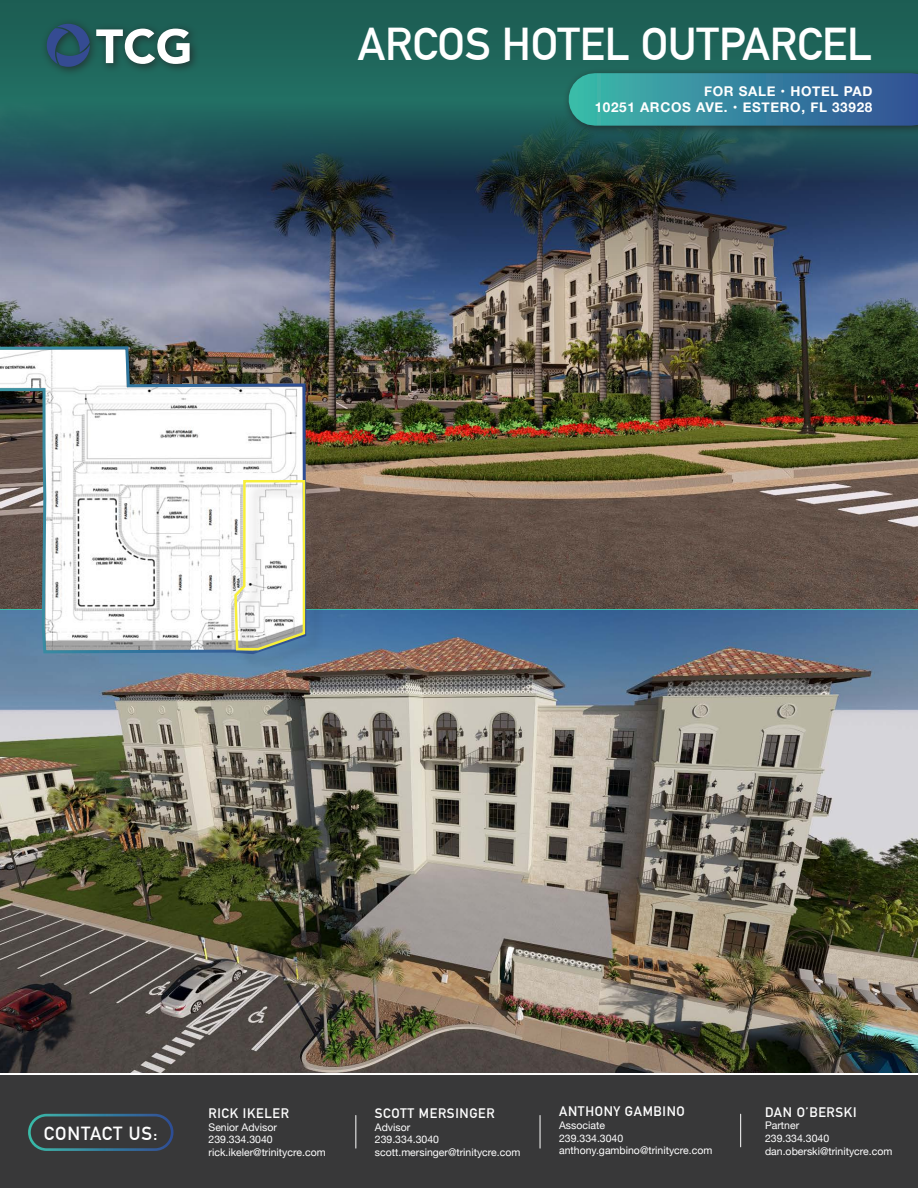
<style>
.page{position:relative;width:918px;height:1188px;background:#fff}
.page>*{position:absolute;margin:0;border:0;box-sizing:border-box;transform-origin:0 0}
.t1{font:700 45px "DIN Alternate";color:#fff}
.t2{font:700 18.6px "DIN Alternate";letter-spacing:.05em;color:#fff}
.t3{font:700 13.5px "DIN Alternate";letter-spacing:.05em;color:#fff}
.t4{font:700 13.5px "Helvetica Neue";letter-spacing:.05em;color:#fff}
.t5{font:10.5px "Helvetica Neue";color:#fff}
</style>
<div class="page">
<img style="left:324px;top:572px;width:594px;height:37px">
<div style="left:0;top:1076px;width:918px;height:112px;background:#383839"></div>
<img style="left:0;top:0;width:918px;height:572px">
<div style="left:563px;top:67px;width:355px;height:69px;background:#231f20;opacity:.75"></div>
<div style="left:595px;top:73px;width:317px;height:53px;background:linear-gradient(to right,#3db2a9,#305296)"></div>
<hr style="left:355px;top:1115px;width:1px;height:33px;background:#fff">
<hr style="left:740px;top:1114px;width:1px;height:33px;background:#fff">
<div style="left:28px;top:1114px;width:146px;height:37px;border:3px solid #fff;border-radius:17px"></div>
<div style="left:41px;top:18px;width:159px;height:59px;background:#231f20;opacity:.7"></div>
<svg style="left:47px;top:24px;width:43px;height:43px;background:#2a4f70"></svg>
<svg style="left:96px;top:29px;width:94px;height:35px"></svg>
<hr style="left:540px;top:1115px;width:1px;height:33px;background:#fff">
<img style="left:0;top:611px;width:918px;height:462px">
<img style="left:0;top:345px;width:308px;height:52px">
<div style="left:0;top:397px;width:324px;height:390px;background:#231f20;opacity:.23"></div>
<svg style="left:233px;top:479px;width:73px;height:173px"></svg>
<p class="t1" style="left:358px;top:10px;width:516px">ARCOS HOTEL OUTPARCEL</p>
<p class="t4" style="left:704px;top:81px;width:170px">FOR SALE • HOTEL PAD</p>
<p class="t4" style="left:595px;top:97px;width:279px">10251 ARCOS AVE. • ESTERO, FL 33928</p>
<p class="t2" style="left:44px;top:1119px;width:115px">CONTACT US:</p>
<p class="t3" style="left:209px;top:1103px;width:82px">RICK IKELER</p>
<p class="t5" style="left:209px;top:1119px;width:70px">Senior Advisor</p>
<p class="t5" style="left:209px;top:1132px;width:66px">239.334.3040</p>
<p class="t5" style="left:209px;top:1145px;width:119px">rick.ikeler@trinitycre.com</p>
<p class="t3" style="left:375px;top:1103px;width:121px">SCOTT MERSINGER</p>
<p class="t5" style="left:375px;top:1119px;width:37px">Advisor</p>
<p class="t5" style="left:375px;top:1132px;width:66px">239.334.3040</p>
<p class="t5" style="left:375px;top:1145px;width:147px">scott.mersinger@trinitycre.com</p>
<p class="t3" style="left:559px;top:1101px;width:127px">ANTHONY GAMBINO</p>
<p class="t5" style="left:559px;top:1118px;width:47px">Associate</p>
<p class="t5" style="left:559px;top:1130px;width:66px">239.334.3040</p>
<p class="t5" style="left:559px;top:1143px;width:155px">anthony.gambino@trinitycre.com</p>
<p class="t3" style="left:765px;top:1102px;width:93px">DAN O’BERSKI</p>
<p class="t5" style="left:765px;top:1118px;width:36px">Partner</p>
<p class="t5" style="left:765px;top:1131px;width:66px">239.334.3040</p>
<p class="t5" style="left:765px;top:1143px;width:129px">dan.oberski@trinitycre.com</p>
</div>
